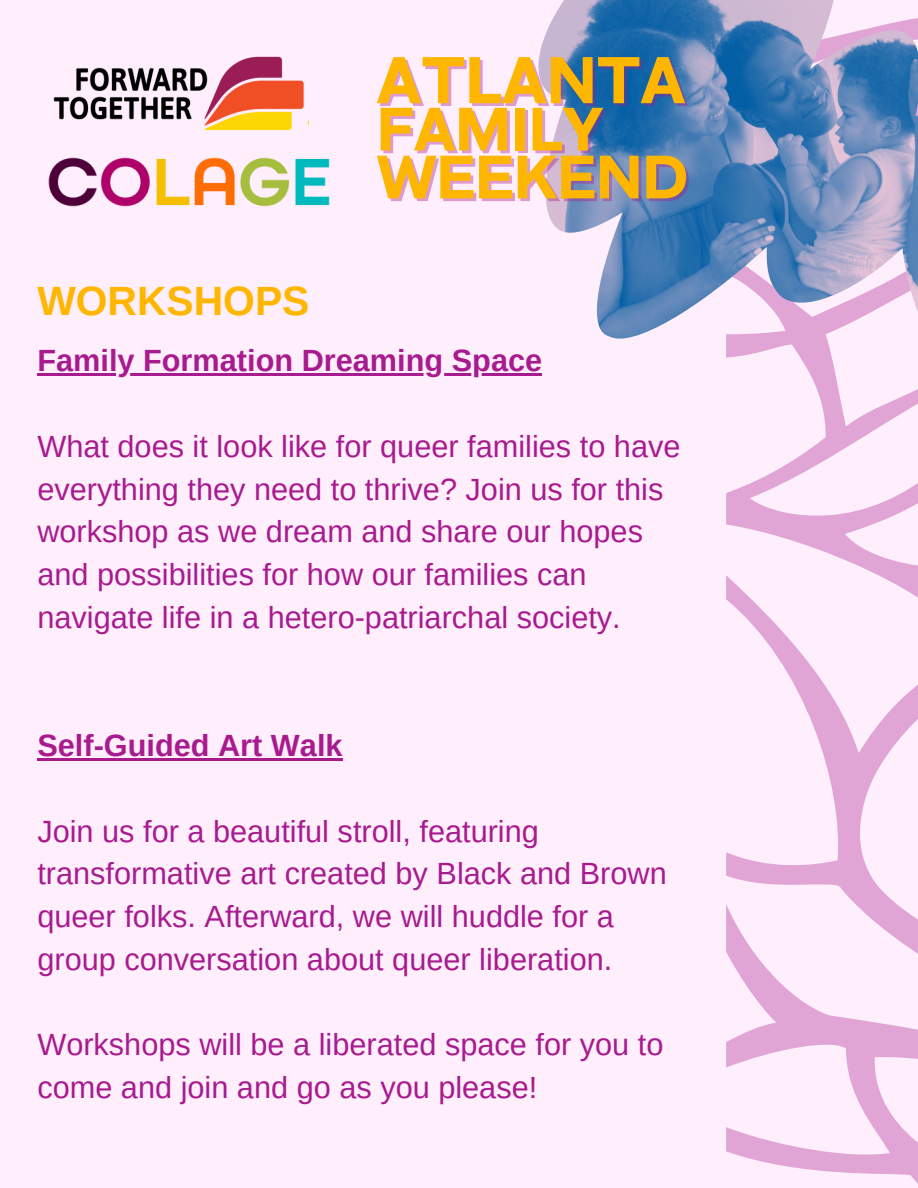
<style>
.page{position:relative;width:918px;height:1188px;background:#ffeffc}
.page>*{position:absolute;margin:0;border:0;box-sizing:border-box;transform-origin:0 0}
.t1{font:63.15px "Cy Grotesk Key Demi";color:#ffb600}
.t2{font:58.5px "Cy Grotesk Key Demi";color:#ffb600}
.t3{font:700 40.8px "Arimo";color:#ffb600}
.t4{font:30.75px/42.8px "Arimo";color:#a81b8f}
.t5{font:700 30.75px "Arimo";color:#a81b8f}
</style>
<div class="page">
<svg style="left:726px;top:361px;width:192px;height:823px"></svg>
<img style="left:538px;top:0;width:380px;height:361px">
<img style="left:53px;top:56px;width:256px;height:75px">
<img style="left:48px;top:157px;width:282px;height:50px">
<hr style="left:37px;top:374px;width:505px;height:2px;background:#a81b8f">
<hr style="left:37px;top:758px;width:306px;height:3px;background:#a81b8f">
<p class="t1" style="left:377px;top:40px;width:310px">ATLANTA</p>
<p class="t2" style="left:377px;top:92px;width:228px">FAMILY</p>
<p class="t2" style="left:377px;top:140px;width:312px">WEEKEND</p>
<p class="t3" style="left:37px;top:278px;width:274px">WORKSHOPS</p>
<p class="t5" style="left:37px;top:343px;width:506px">Family Formation Dreaming Space</p>
<p class="t4" style="left:37px;top:425px;width:645px">What does it look like for queer families to have everything they need to thrive? Join us for this workshop as we dream and share our hopes and possibilities for how our families can navigate life in a hetero-patriarchal society.</p>
<p class="t5" style="left:37px;top:728px;width:307px">Self-Guided Art Walk</p>
<p class="t4" style="left:37px;top:809px;width:631px">Join us for a beautiful stroll, featuring transformative art created by Black and Brown queer folks. Afterward, we will huddle for a group conversation about queer liberation.</p>
<p class="t4" style="left:37px;top:1023px;width:628px">Workshops will be a liberated space for you to come and join and go as you please!</p>
</div>
